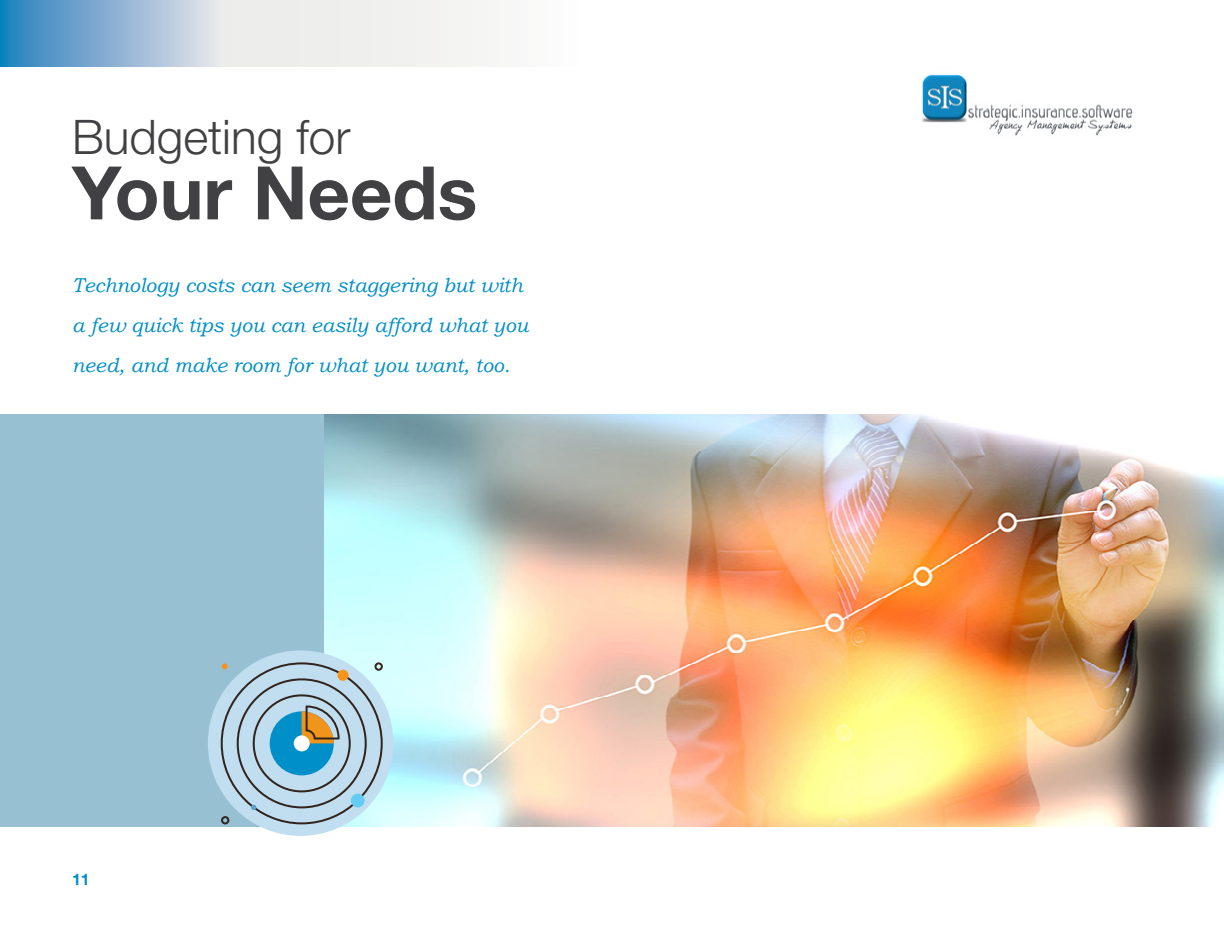
<style>
.page{position:relative;width:1224px;height:936px;background:#fff}
.page>*{position:absolute;margin:0;border:0;box-sizing:border-box;transform-origin:0 0}
.t1{font:700 74px "Helvetica Neue";color:#414042}
.t2{font:300 47.8px "Helvetica Neue";color:#414042}
.t3{font:italic 20px/40px "Bookman Old Style";color:#008fc9}
.t4{font:700 16px "Helvetica Neue";color:#008fc9}
</style>
<div class="page">
<img style="left:920px;top:74px;width:213px;height:62px">
<div style="left:0;top:414px;width:1224px;height:413px;background:#97c0d3"></div>
<img style="left:324px;top:414px;width:900px;height:413px">
<svg style="left:0;top:0;width:484px;height:67px"></svg>
<div style="left:208px;top:650px;width:185px;height:186px;background:#c0def0;border-radius:50%"></div>
<svg style="left:221px;top:662px;width:162px;height:162px"></svg>
<h2 class="t2" style="left:72px;top:108px;width:280px">Budgeting for</h2>
<h1 class="t1" style="left:72px;top:147px;width:407px">Your Needs</h1>
<p class="t3" style="left:72px;top:265px;width:458px">Technology costs can seem staggering but with a few quick tips you can easily afford what you need, and make room for what you want, too.</p>
<p class="t4" style="left:72px;top:869px;width:19px">11</p>
</div>
